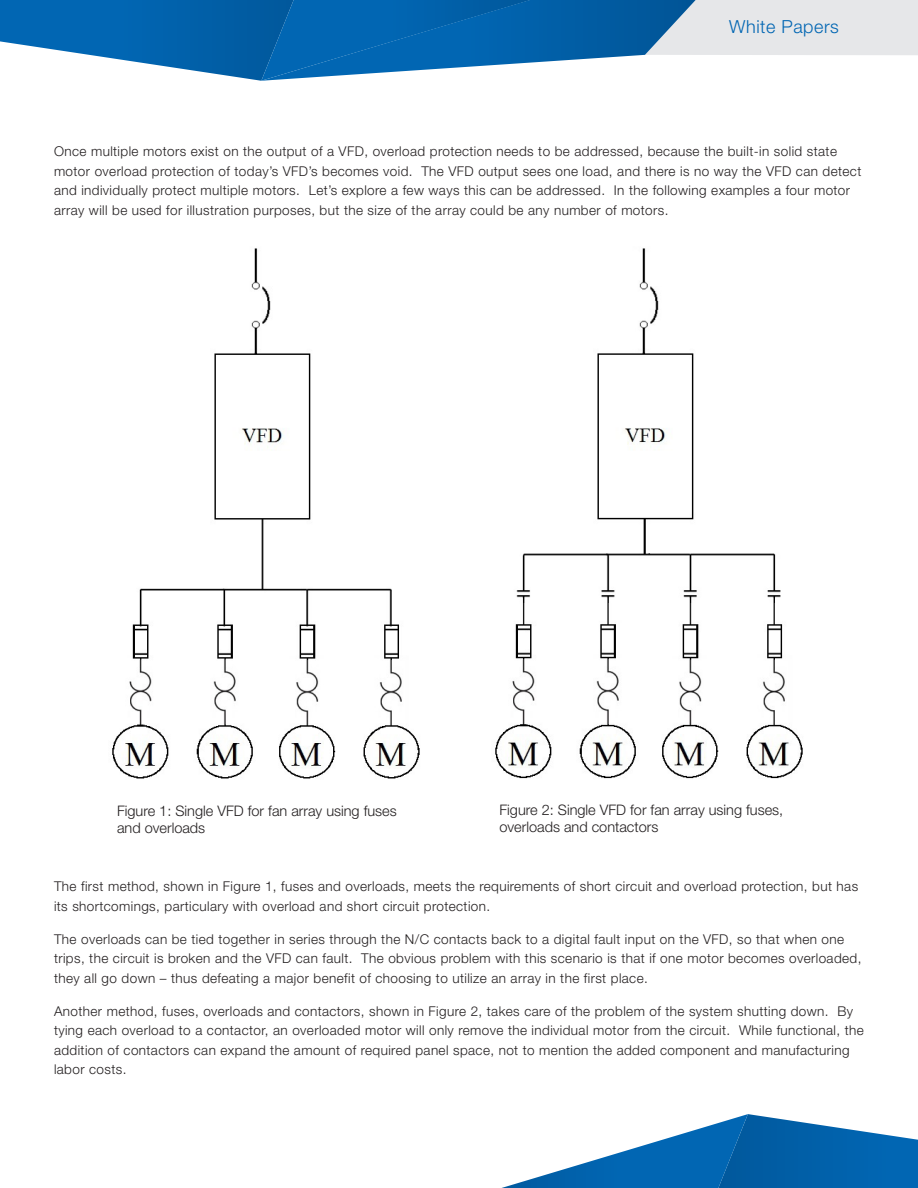
<style>
.page{position:relative;width:918px;height:1188px;background:#fff}
.page>*{position:absolute;margin:0;border:0;box-sizing:border-box;transform-origin:0 0}
.t1{font:300 18px "Helvetica Neue LT Std";letter-spacing:.03em;color:#0166b3}
.body_text_9_13{font:300 14.55px/17.4px "Helvetica Neue LT Std";color:#231f20}
.body_text_9_13-2{font:300 13.5px/19.5px "Helvetica Neue LT Std";letter-spacing:.03em;color:#231f20}
</style>
<div class="page">
<svg style="left:0;top:0;width:918px;height:81px"></svg>
<img style="left:112px;top:248px;width:308px;height:531px">
<img style="left:495px;top:248px;width:308px;height:531px">
<svg style="left:502px;top:1114px;width:416px;height:74px"></svg>
<p class="t1" style="left:729px;top:16px;width:111px">White Papers</p>
<p class="body_text_9_13-2" style="left:54px;top:141px;width:809px">Once multiple motors exist on the output of a VFD, overload protection needs to be addressed, because the built-in solid state motor overload protection of today’s VFD’s becomes void. The VFD output sees one load, and there is no way the VFD can detect and individually protect multiple motors. Let’s explore a few ways this can be addressed. In the following examples a four motor array will be used for illustration purposes, but the size of the array could be any number of motors.</p>
<p class="body_text_9_13" style="left:117px;top:801px;width:281px">Figure 1: Single VFD for fan array using fuses and overloads</p>
<p class="body_text_9_13" style="left:499px;top:801px;width:285px">Figure 2: Single VFD for fan array using fuses, overloads and contactors</p>
<p class="body_text_9_13-2" style="left:54px;top:876px;width:806px">The first method, shown in Figure 1, fuses and overloads, meets the requirements of short circuit and overload protection, but has its shortcomings, particulary with overload and short circuit protection.</p>
<p class="body_text_9_13-2" style="left:54px;top:929px;width:809px">The overloads can be tied together in series through the N/C contacts back to a digital fault input on the VFD, so that when one trips, the circuit is broken and the VFD can fault. The obvious problem with this scenario is that if one motor becomes overloaded, they all go down – thus defeating a major benefit of choosing to utilize an array in the first place.</p>
<p class="body_text_9_13-2" style="left:54px;top:1001px;width:811px">Another method, fuses, overloads and contactors, shown in Figure 2, takes care of the problem of the system shutting down. By tying each overload to a contactor, an overloaded motor will only remove the individual motor from the circuit. While functional, the addition of contactors can expand the amount of required panel space, not to mention the added component and manufacturing labor costs.</p>
</div>
